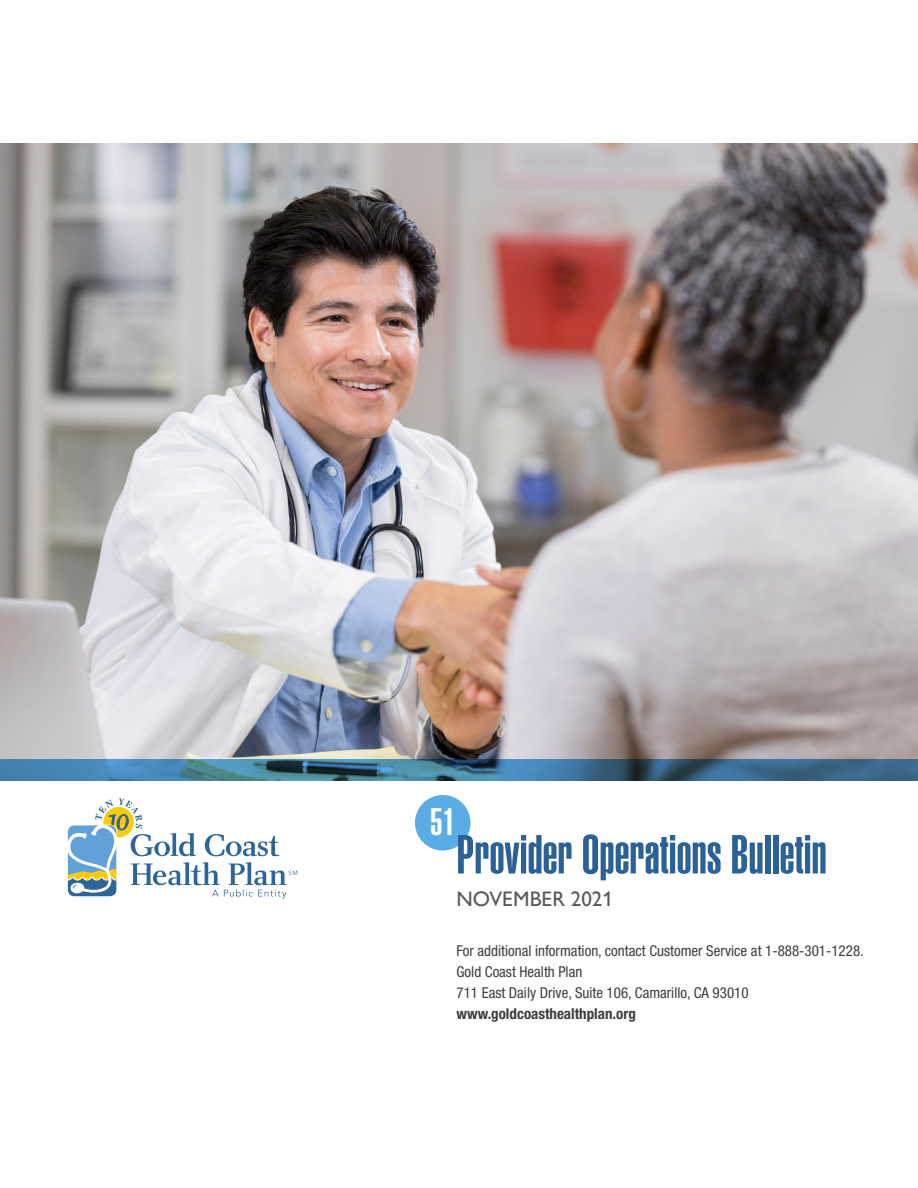
<style>
.page{position:relative;width:918px;height:1188px;background:#fff}
.page>*{position:absolute;margin:0;border:0;box-sizing:border-box;transform-origin:0 0}
.t1{font:54px "Helvetica LT Std Ultra Comp";color:#2a6297}
.t2{font:37.65px "Helvetica LT Std Ultra Comp";color:#fff}
.t3{font:500 21px "Gill Sans Nova";color:#57585a}
.t4{font:condensed 15px/21px "Helvetica Neue";color:#3e3e3f}
.t5{font:700 condensed 15px "Helvetica Neue";color:#3e3e3f}
</style>
<div class="page">
<div style="left:415px;top:795px;width:56px;height:56px;background:#5aace5;border-radius:50%"></div>
<img style="left:0;top:144px;width:918px;height:615px">
<svg style="left:0;top:759px;width:918px;height:22px;background:#3e7191"></svg>
<svg style="left:67px;top:798px;width:230px;height:101px"></svg>
<h2 class="t2" style="left:430px;top:800px;width:27px">51</h2>
<h1 class="t1" style="left:457px;top:824px;width:372px">Provider Operations Bulletin</h1>
<h3 class="t3" style="left:457px;top:887px;width:158px">NOVEMBER 2021</h3>
<p class="t4" style="left:457px;top:940px;width:409px">For additional information, contact Customer Service at 1-888-301-1228.<br>Gold Coast Health Plan<br>711 East Daily Drive, Suite 106, Camarillo, CA 93010</p>
<p class="t5" style="left:457px;top:1004px;width:181px">www.goldcoasthealthplan.org</p>
</div>
